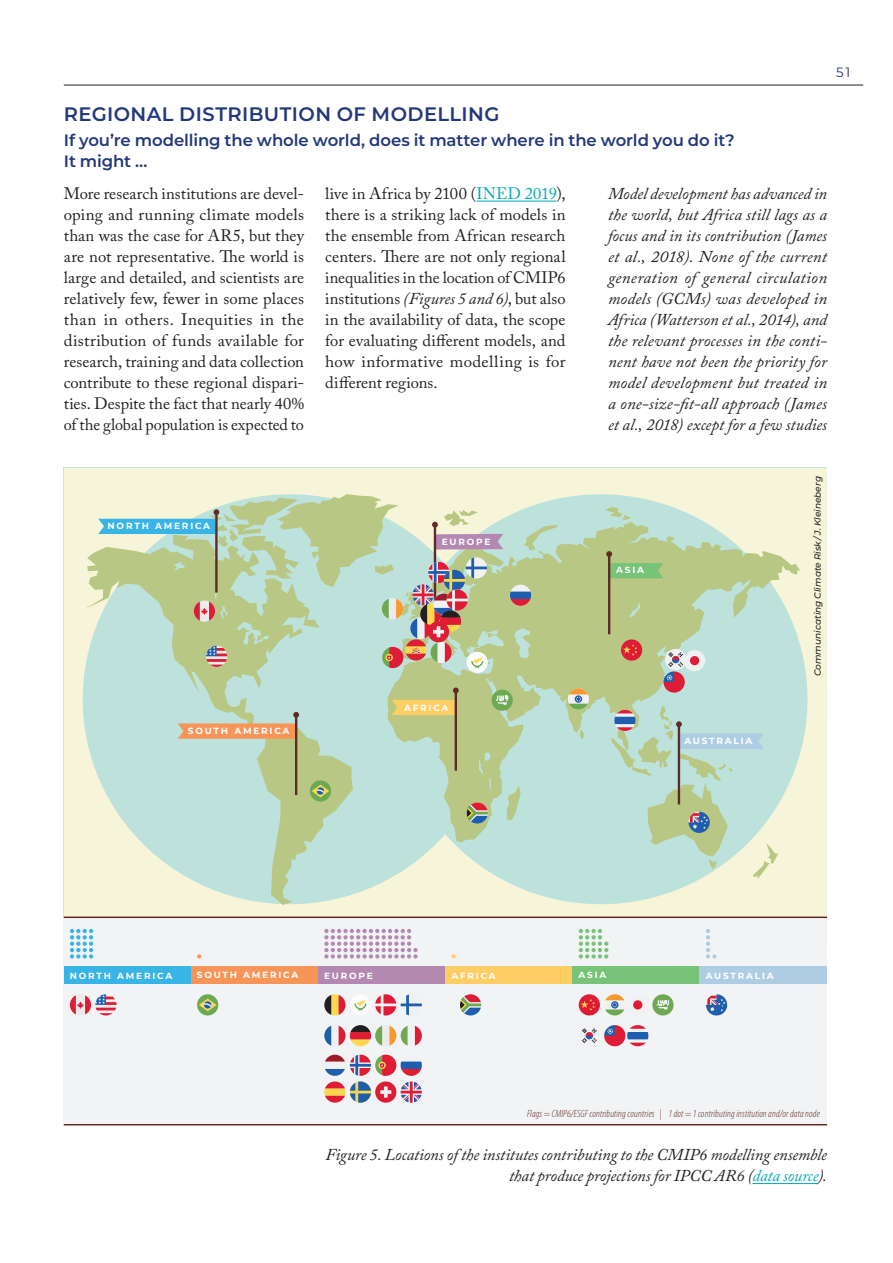
<style>
.page{position:relative;width:893px;height:1263px;background:#fff}
.page>*{position:absolute;margin:0;border:0;box-sizing:border-box;transform-origin:0 0}
.t1{font:600 19.5px "Montserrat";letter-spacing:.02em;color:#223879}
._1st_paragraph{font:16.5px/21px "Adobe Caslon Pro";letter-spacing:.01em;color:#231f20;text-align:justify}
.Indented_Text{font:italic 16.5px/21px "Adobe Caslon Pro";letter-spacing:.005em;color:#231f20;text-align:justify}
.Caption__R{font:italic 16.5px/21px "Adobe Caslon Pro";letter-spacing:-.005em;color:#231f20;text-align:right}
.h2__Subhead{font:600 16.5px/21px "Montserrat";letter-spacing:-.005em;color:#223879}
.t2{font:13.5px "Montserrat";color:#223879}
.t3{font:italic 300 condensed 10.5px "Myriad Pro";letter-spacing:.01em;color:#5f2b27}
.t4{font:700 9px "Montserrat";letter-spacing:.2em;color:#fff}
.t5{font:italic 500 9px "Montserrat";color:#231f20}
.s1{color:#00aabc}
.s2{font-style:italic}
</style>
<div class="page">
<hr style="left:64px;top:85px;width:799px;height:1px;background:#231f20">
<hr style="left:476px;top:201px;width:80px;height:1px;background:#00aabc">
<svg style="left:64px;top:468px;width:763px;height:448px;background:#e8f0d9"></svg>
<div style="left:64px;top:917px;width:763px;height:208px;background:#f2f3f4"></div>
<hr style="left:64px;top:916px;width:763px;height:2px;background:#5f2b27">
<hr style="left:64px;top:1124px;width:763px;height:1px;background:#5f2b27">
<svg style="left:605px;top:507px;width:26px;height:14px"></svg>
<svg style="left:84px;top:535px;width:269px;height:370px;background:#c7e2cf"></svg>
<svg style="left:387px;top:522px;width:413px;height:320px;background:#bed7b4"></svg>
<svg style="left:535px;top:630px;width:9px;height:7px"></svg>
<svg style="left:178px;top:712px;width:121px;height:83px;background:#c4cbaf"></svg>
<svg style="left:392px;top:687px;width:67px;height:84px;background:#c1c993"></svg>
<svg style="left:606px;top:551px;width:57px;height:83px;background:#a9bf7e"></svg>
<svg style="left:310px;top:780px;width:21px;height:22px"></svg>
<svg style="left:312px;top:784px;width:17px;height:13px"></svg>
<div style="left:467px;top:652px;width:21px;height:21px;background:#fcfcfc;border-radius:50%"></div>
<div style="left:492px;top:690px;width:21px;height:21px;background:#6ca952;border-radius:50%"></div>
<svg style="left:496px;top:696px;width:12px;height:9px"></svg>
<svg style="left:568px;top:688px;width:21px;height:22px"></svg>
<svg style="left:569px;top:688px;width:19px;height:22px"></svg>
<div style="left:621px;top:639px;width:21px;height:22px;background:#de1c35;border-radius:50%"></div>
<svg style="left:623px;top:644px;width:14px;height:12px"></svg>
<svg style="left:510px;top:585px;width:21px;height:21px"></svg>
<svg style="left:510px;top:592px;width:21px;height:14px"></svg>
<div style="left:665px;top:649px;width:21px;height:21px;background:#f0f1f2;border-radius:50%"></div>
<div style="left:684px;top:650px;width:21px;height:21px;background:#f0f1f2;border-radius:50%"></div>
<svg style="left:690px;top:656px;width:9px;height:9px"></svg>
<div style="left:663px;top:671px;width:22px;height:22px;background:#de1c35;border-radius:50%"></div>
<svg style="left:663px;top:652px;width:20px;height:30px"></svg>
<svg style="left:467px;top:802px;width:21px;height:22px"></svg>
<svg style="left:98px;top:494px;width:405px;height:174px;background:#becfb1"></svg>
<div style="left:706px;top:994px;width:21px;height:21px;background:#1f5eac;border-radius:50%"></div>
<svg style="left:706px;top:994px;width:19px;height:17px"></svg>
<div style="left:197px;top:994px;width:21px;height:21px;background:#6ca952;border-radius:50%"></div>
<svg style="left:199px;top:998px;width:17px;height:13px"></svg>
<svg style="left:460px;top:994px;width:21px;height:21px"></svg>
<div style="left:64px;top:966px;width:127px;height:18px;background:#39b4e7"></div>
<div style="left:191px;top:966px;width:127px;height:18px;background:#f79559"></div>
<div style="left:318px;top:966px;width:128px;height:18px;background:#b389b2"></div>
<div style="left:446px;top:966px;width:127px;height:18px;background:#fecd64"></div>
<div style="left:573px;top:966px;width:127px;height:18px;background:#77c479"></div>
<div style="left:700px;top:966px;width:127px;height:18px;background:#aecde2"></div>
<svg style="left:70px;top:929px;width:23px;height:29px"></svg>
<svg style="left:197px;top:954px;width:4px;height:4px"></svg>
<svg style="left:324px;top:929px;width:94px;height:29px"></svg>
<svg style="left:451px;top:954px;width:5px;height:4px"></svg>
<svg style="left:706px;top:929px;width:11px;height:29px"></svg>
<svg style="left:324px;top:994px;width:21px;height:21px"></svg>
<div style="left:350px;top:994px;width:21px;height:21px;background:#fcfcfc;border-radius:50%"></div>
<svg style="left:354px;top:1000px;width:12px;height:11px"></svg>
<svg style="left:324px;top:1055px;width:98px;height:48px"></svg>
<svg style="left:324px;top:1025px;width:21px;height:21px"></svg>
<svg style="left:324px;top:1026px;width:7px;height:20px"></svg>
<div style="left:375px;top:1025px;width:21px;height:21px;background:#ebebea;border-radius:50%"></div>
<svg style="left:339px;top:1025px;width:43px;height:21px"></svg>
<svg style="left:415px;top:1026px;width:7px;height:20px"></svg>
<svg style="left:389px;top:1026px;width:19px;height:20px"></svg>
<svg style="left:375px;top:994px;width:47px;height:21px"></svg>
<div style="left:579px;top:994px;width:21px;height:21px;background:#de1c35;border-radius:50%"></div>
<svg style="left:581px;top:999px;width:14px;height:12px"></svg>
<div style="left:652px;top:994px;width:22px;height:21px;background:#6ca952;border-radius:50%"></div>
<svg style="left:657px;top:1000px;width:12px;height:9px"></svg>
<svg style="left:627px;top:1025px;width:21px;height:21px"></svg>
<svg style="left:582px;top:1028px;width:15px;height:15px"></svg>
<svg style="left:633px;top:1000px;width:9px;height:9px"></svg>
<div style="left:604px;top:1025px;width:21px;height:21px;background:#de1c35;border-radius:50%"></div>
<svg style="left:604px;top:1025px;width:11px;height:11px"></svg>
<svg style="left:605px;top:994px;width:19px;height:21px"></svg>
<svg style="left:70px;top:994px;width:47px;height:21px"></svg>
<svg style="left:579px;top:929px;width:29px;height:29px"></svg>
<svg style="left:611px;top:705px;width:167px;height:174px;background:#bdd9ca"></svg>
<hr style="left:752px;top:1183px;width:66px;height:1px;background:#00aabc">
<p class="t2" style="left:836px;top:63px;width:16px">51</p>
<p class="t1" style="left:64px;top:100px;width:437px">REGIONAL DISTRIBUTION OF MODELLING</p>
<p class="h2__Subhead" style="left:64px;top:129px;width:673px">If you’re modelling the whole world, does it matter where in the world you do it?<br>It might …</p>
<p class="_1st_paragraph" style="left:64px;top:183px;width:242px">More research institutions are devel&shy;oping and running climate models than was the case for AR5, but they are not representative. The world is large and detailed, and scientists are relatively few, fewer in some places than in others. Inequities in the distribution of funds available for research, training and data collection contribute to these regional dispari&shy;ties. Despite the fact that nearly 40% of the global population is expected to</p>
<p class="_1st_paragraph" style="left:325px;top:183px;width:242px">live in Africa by 2100 (<span class="s1">INED 2019</span>), there is a striking lack of models in the ensemble from African research centers. There are not only regional inequalities in the location of CMIP6 institutions <span class="s2">(Figures 5 and 6)</span>, but also in the availability of data, the scope for evaluating different models, and how informative modelling is for different regions.</p>
<p class="Indented_Text" style="left:608px;top:183px;width:221px">Model development has advanced in the world, but Africa still lags as a focus and in its contribution (James et al., 2018). None of the current generation of general circulation models (GCMs) was developed in Africa (Watterson et al., 2014), and the relevant processes in the conti&shy;nent have not been the priority for model development but treated in a one-size-fit-all approach (James et al., 2018) except for a few studies</p>
<p class="t4" style="left:108px;top:519px;width:104px">NORTH AMERICA</p>
<p class="t4" style="left:188px;top:725px;width:103px">SOUTH AMERICA</p>
<p class="t4" style="left:442px;top:535px;width:50px">EUROPE</p>
<p class="t4" style="left:404px;top:701px;width:46px">AFRICA</p>
<p class="t4" style="left:616px;top:564px;width:29px">ASIA</p>
<p class="t4" style="left:684px;top:735px;width:70px">AUSTRALIA</p>
<p class="t5" style="left:811px;top:676px;width:201px;rotate:-90deg">Communicating Climate Risk /J. Kleineberg</p>
<p class="t4" style="left:70px;top:969px;width:104px">NORTH AMERICA</p>
<p class="t4" style="left:197px;top:969px;width:103px">SOUTH AMERICA</p>
<p class="t4" style="left:324px;top:969px;width:50px">EUROPE</p>
<p class="t4" style="left:451px;top:969px;width:46px">AFRICA</p>
<p class="t4" style="left:578px;top:969px;width:29px">ASIA</p>
<p class="t4" style="left:706px;top:969px;width:70px">AUSTRALIA</p>
<p class="t3" style="left:527px;top:1108px;width:294px">Flags = CMIP6/ESGF contributing countries | 1 dot = 1 contributing institution and/ordata node</p>
<p class="Caption__R" style="left:325px;top:1144px;width:503px">Figure 5. Locations of the institutes contributing to the CMIP6 modelling ensemble that produce projections for IPCC AR6 (<span class="s1">data source</span>).</p>
</div>
